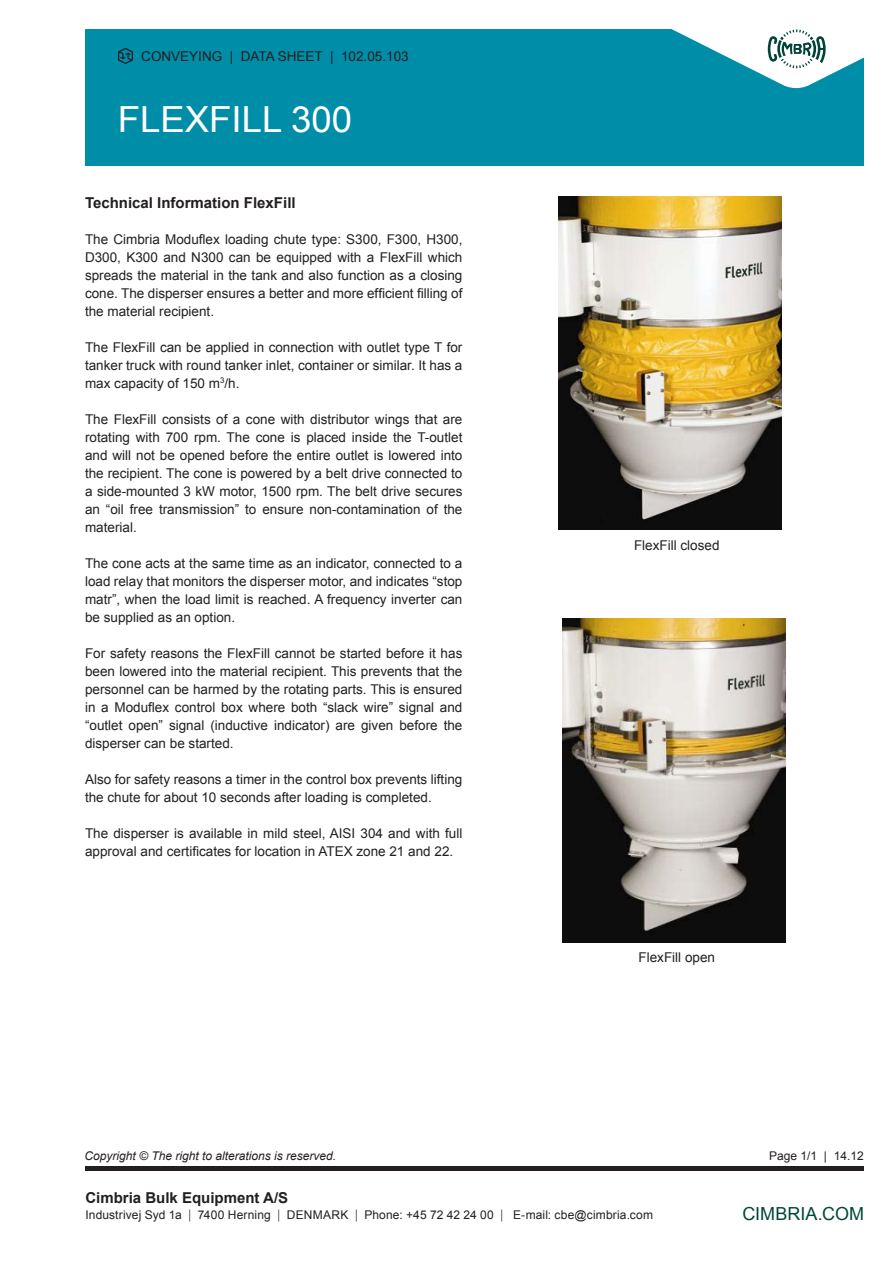
<style>
.page{position:relative;width:893px;height:1263px;background:#fff}
.page>*{position:absolute;margin:0;border:0;box-sizing:border-box;transform-origin:0 0}
.t1{font:36px "Arial";color:#fff}
.t2{font:18px "Arial";color:#004839}
.t3{font:700 15px "Arial";color:#231f20}
.t4{font:13.5px/18px "Arial";color:#231f20;text-align:justify}
.t5{font:12px "Arial";letter-spacing:.01em;color:#231f20}
.t6{font:italic 12px "Arial";color:#231f20}
.s1{font-family:"Helvetica Neue";font-weight:300}
</style>
<div class="page">
<hr style="left:86px;top:1166px;width:778px;height:4px;background:#231f20">
<div style="left:85px;top:30px;width:778px;height:136px;background:#008da8"></div>
<svg style="left:604px;top:29px;width:260px;height:59px"></svg>
<svg style="left:118px;top:48px;width:15px;height:16px"></svg>
<img style="left:558px;top:197px;width:224px;height:332px">
<img style="left:563px;top:619px;width:222px;height:324px">
<p class="t4" style="left:141px;top:47px;width:269px">CONVEYING | DATA SHEET | 102.05.103</p>
<h1 class="t1" style="left:118px;top:96px;width:236px">FLEXFILL 300</h1>
<p class="t3" style="left:85px;top:192px;width:212px">Technical Information FlexFill</p>
<p class="t4" style="left:85px;top:230px;width:379px">The Cimbria Moduflex loading chute type: S300, F300, H300, D300, K300 and N300 can be equipped with a FlexFill which spreads the material in the tank and also function as a closing cone. The disperser ensures a better and more efficient filling of the material recipient.</p>
<p class="t4" style="left:85px;top:338px;width:379px">The FlexFill can be applied in connection with outlet type T for tanker truck with round tanker inlet, container or similar. It has a max capacity of 150 m<sup>3</sup>/h.</p>
<p class="t4" style="left:85px;top:410px;width:379px">The FlexFill consists of a cone with distributor wings that are rotating with 700 rpm. The cone is placed inside the T-outlet and will not be opened before the entire outlet is lowered into the recipient. The cone is powered by a belt drive connected to a side-mounted 3 kW motor, 1500 rpm. The belt drive secures an “oil free transmission” to ensure non-contamination of the material.</p>
<p class="t4" style="left:85px;top:554px;width:379px">The cone acts at the same time as an indicator, connected to a load relay that monitors the disperser motor, and indicates “stop matr”, when the load limit is reached. A frequency inverter can be supplied as an option.</p>
<p class="t4" style="left:85px;top:644px;width:379px">For safety reasons the FlexFill cannot be started before it has been lowered into the material recipient. This prevents that the personnel can be harmed by the rotating parts. This is ensured in a Moduflex control box where both “slack wire” signal and “outlet open” signal (inductive indicator) are given before the disperser can be started.</p>
<p class="t4" style="left:85px;top:770px;width:379px">Also for safety reasons a timer in the control box prevents lifting the chute for about 10 seconds after loading is completed.</p>
<p class="t4" style="left:85px;top:824px;width:379px">The disperser is available in mild steel, AISI 304 and with full approval and certificates for location in ATEX zone 21 and 22.</p>
<p class="t4" style="left:634px;top:536px;width:87px">FlexFill closed</p>
<p class="t4" style="left:639px;top:949px;width:78px">FlexFill open</p>
<p class="t6" style="left:85px;top:1148px;width:253px">Copyright © The right to alterations is reserved.</p>
<p class="t5" style="left:769px;top:1148px;width:96px">Page 1/1 | 14.12</p>
<p class="t3" style="left:85px;top:1187px;width:204px">Cimbria Bulk Equipment A/S</p>
<p class="t5" style="left:85px;top:1207px;width:569px">Industrivej Syd 1a <span class="s1">|</span> 7400 Herning <span class="s1">|</span> DENMARK <span class="s1">|</span> Phone: +45 72 42 24 00 <span class="s1">|</span> E-mail: cbe@cimbria.com</p>
<h2 class="t2" style="left:742px;top:1202px;width:123px">CIMBRIA.COM</h2>
</div>
